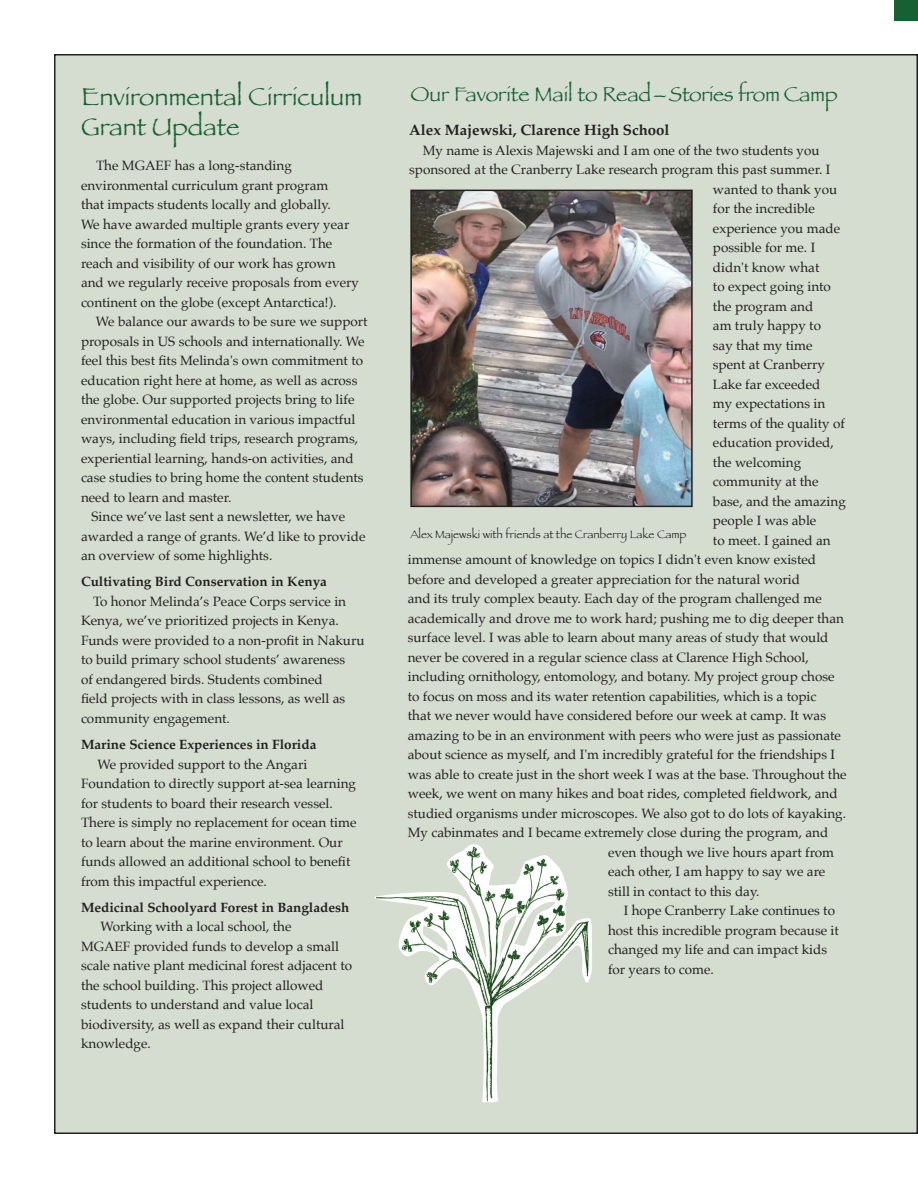
<style>
.page{position:relative;width:918px;height:1188px;background:#fff}
.page>*{position:absolute;margin:0;border:0;box-sizing:border-box;transform-origin:0 0}
.t1{font:25.5px/30.6px "Papyrus";color:#166031}
.t2{font:21px "Papyrus";letter-spacing:-.01em;color:#166031}
.t3{font:700 15px "Palatino";color:#231f20}
.t4{font:13.5px/19.5px "Palatino";color:#231f20}
.t5{font:700 13.5px "Palatino";color:#231f20}
.t6{font:11.25px "Papyrus";color:#231f20}
</style>
<div class="page">
<div style="left:55px;top:55px;width:862px;height:1078px;background:#d5dcd0"></div>
<svg style="left:917px;top:54px;width:1px;height:1080px"></svg>
<img style="left:374px;top:844px;width:218px;height:259px">
<img style="left:413px;top:193px;width:277px;height:311px">
<div style="left:410px;top:190px;width:283px;height:317px;border:2px solid #231f20"></div>
<div style="left:894px;top:0;width:24px;height:21px;background:#166031"></div>
<p class="t1" style="left:81px;top:81px;width:283px">Environmental Cirriculum<br>Grant Update</p>
<p class="t4" style="left:81px;top:156px;width:279px;text-indent:15px">The MGAEF has a long-standing environmental curriculum grant program<br>that impacts students locally and globally.<br>We have awarded multiple grants every year since the formation of the foundation. The reach and visibility of our work has grown and we regularly receive proposals from every continent on the globe (except Antarctica!).</p>
<p class="t4" style="left:81px;top:312px;width:288px;text-indent:15px">We balance our awards to be sure we support proposals in US schools and internationally. We feel this best fits Melinda's own commitment to education right here at home, as well as across the globe. Our supported projects bring to life environmental education in various impactful ways, including field trips, research programs, experiential learning, hands-on activities, and case studies to bring home the content students need to learn and master.</p>
<p class="t4" style="left:81px;top:507px;width:286px;text-indent:11px">Since we’ve last sent a newsletter, we have awarded a range of grants. We’d like to provide an overview of some highlights.</p>
<p class="t5" style="left:81px;top:570px;width:247px">Cultivating Bird Conservation in Kenya</p>
<p class="t4" style="left:81px;top:591px;width:285px;text-indent:12px">To honor Melinda’s Peace Corps service in Kenya, we’ve prioritized projects in Kenya.<br>Funds were provided to a non-profit in Nakuru to build primary school students’ awareness<br>of endangered birds. Students combined<br>field projects with in class lessons, as well as community engagement.</p>
<p class="t5" style="left:81px;top:733px;width:237px">Marine Science Experiences in Florida</p>
<p class="t4" style="left:81px;top:754px;width:277px;text-indent:16px">We provided support to the Angari Foundation to directly support at-sea learning for students to board their research vessel.<br>There is simply no replacement for ocean time to learn about the marine environment. Our funds allowed an additional school to benefit from this impactful experience.</p>
<p class="t5" style="left:81px;top:896px;width:270px">Medicinal Schoolyard Forest in Bangladesh</p>
<p class="t4" style="left:81px;top:917px;width:273px;text-indent:19px">Working with a local school, the<br>MGAEF provided funds to develop a small scale native plant medicinal forest adjacent to the school building. This project allowed students to understand and value local biodiversity, as well as expand their cultural knowledge.</p>
<p class="t2" style="left:410px;top:81px;width:429px">Our Favorite Mail to Read – Stories from Camp</p>
<p class="t3" style="left:409px;top:118px;width:262px">Alex Majewski, Clarence High School</p>
<p class="t4" style="left:423px;top:141px;width:398px">My name is Alexis Majewski and I am one of the two students you</p>
<p class="t4" style="left:409px;top:160px;width:423px">sponsored at the Cranberry Lake research program this past summer. I</p>
<p class="t4" style="left:713px;top:180px;width:126px">wanted to thank you</p>
<p class="t4" style="left:713px;top:199px;width:104px">for the incredible</p>
<p class="t4" style="left:713px;top:219px;width:129px">experience you made</p>
<p class="t4" style="left:713px;top:238px;width:104px">possible for me. I</p>
<p class="t4" style="left:713px;top:258px;width:108px">didn't know what</p>
<p class="t4" style="left:713px;top:277px;width:120px">to expect going into</p>
<p class="t4" style="left:713px;top:297px;width:102px">the program and</p>
<p class="t4" style="left:713px;top:316px;width:110px">am truly happy to</p>
<p class="t4" style="left:713px;top:336px;width:101px">say that my time</p>
<p class="t4" style="left:713px;top:355px;width:114px">spent at Cranberry</p>
<p class="t4" style="left:713px;top:375px;width:109px">Lake far exceeded</p>
<p class="t4" style="left:713px;top:394px;width:114px">my expectations in</p>
<p class="t4" style="left:713px;top:414px;width:134px">terms of the quality of</p>
<p class="t4" style="left:713px;top:433px;width:123px">education provided,</p>
<p class="t4" style="left:713px;top:453px;width:90px">the welcoming</p>
<p class="t4" style="left:713px;top:472px;width:107px">community at the</p>
<p class="t4" style="left:713px;top:492px;width:134px">base, and the amazing</p>
<p class="t4" style="left:713px;top:511px;width:105px">people I was able</p>
<p class="t4" style="left:713px;top:531px;width:119px">to meet. I gained an</p>
<p class="t4" style="left:408px;top:550px;width:410px">immense amount of knowledge on topics I didn't even know existed</p>
<p class="t4" style="left:408px;top:570px;width:394px">before and developed a greater appreciation for the natural worid</p>
<p class="t4" style="left:408px;top:589px;width:416px">and its truly complex beauty. Each day of the program challenged me</p>
<p class="t4" style="left:408px;top:609px;width:438px">academically and drove me to work hard; pushing me to dig deeper than</p>
<p class="t4" style="left:408px;top:628px;width:422px">surface level. I was able to learn about many areas of study that would</p>
<p class="t4" style="left:408px;top:648px;width:403px">never be covered in a regular science class at Clarence High School,</p>
<p class="t4" style="left:408px;top:667px;width:428px">including ornithology, entomology, and botany. My project group chose</p>
<p class="t4" style="left:408px;top:687px;width:410px">to focus on moss and its water retention capabilities, which is a topic</p>
<p class="t4" style="left:408px;top:706px;width:420px">that we never would have considered before our week at camp. It was</p>
<p class="t4" style="left:408px;top:726px;width:435px">amazing to be in an environment with peers who were just as passionate</p>
<p class="t4" style="left:408px;top:745px;width:429px">about science as myself, and I'm incredibly grateful for the friendships I</p>
<p class="t4" style="left:408px;top:765px;width:440px">was able to create just in the short week I was at the base. Throughout the</p>
<p class="t4" style="left:408px;top:784px;width:431px">week, we went on many hikes and boat rides, completed fieldwork, and</p>
<p class="t4" style="left:408px;top:804px;width:440px">studied organisms under microscopes. We also got to do lots of kayaking.</p>
<p class="t4" style="left:408px;top:823px;width:422px">My cabinmates and I became extremely close during the program, and</p>
<p class="t4" style="left:608px;top:843px;width:228px">even though we live hours apart from</p>
<p class="t4" style="left:608px;top:862px;width:219px">each other, I am happy to say we are</p>
<p class="t4" style="left:608px;top:882px;width:153px">still in contact to this day.</p>
<p class="t4" style="left:608px;top:901px;width:232px;text-indent:16px">I hope Cranberry Lake continues to host this incredible program because it changed my life and can impact kids for years to come.</p>
<p class="t6" style="left:410px;top:527px;width:277px">Alex Majewski with friends at the Cranberry Lake Camp</p>
</div>
